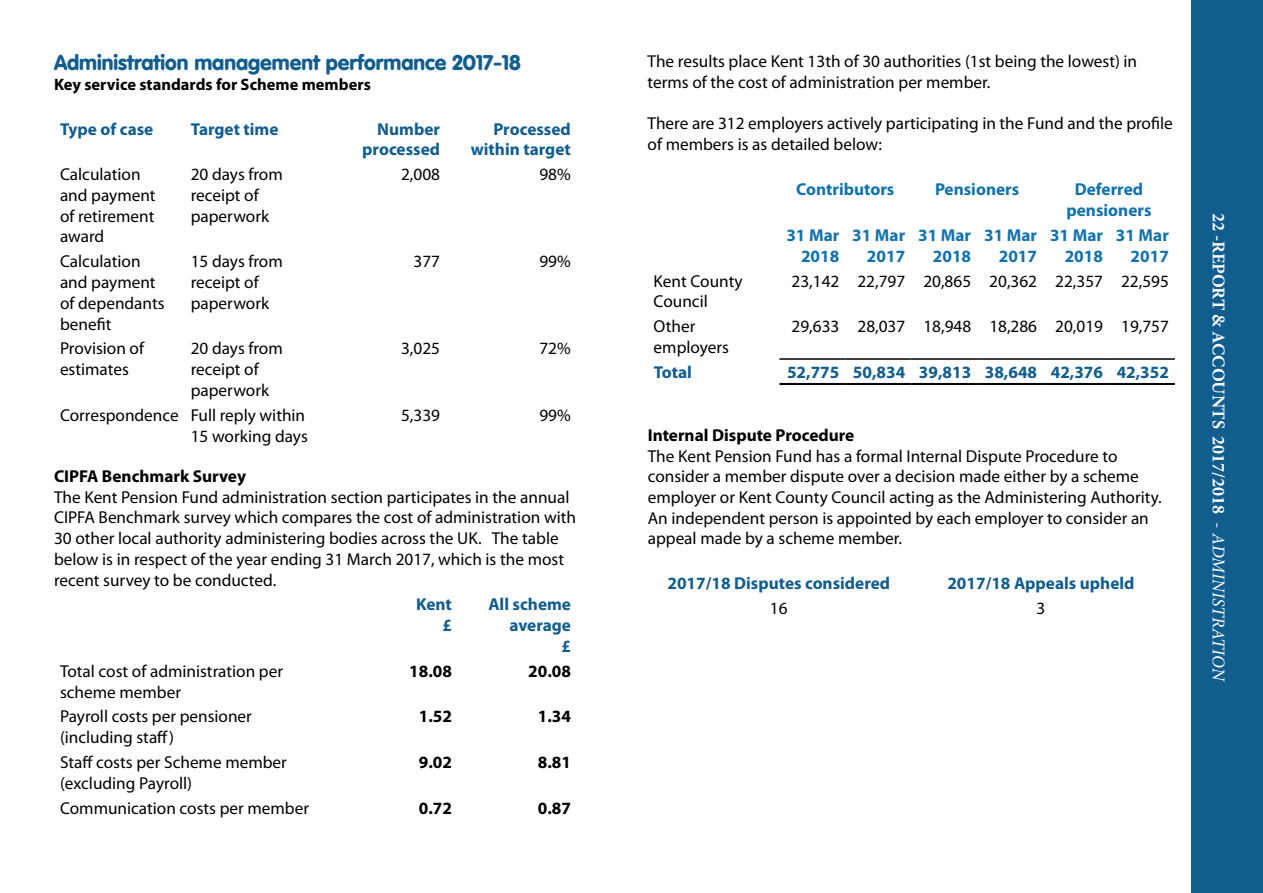
<style>
.page{position:relative;width:1263px;height:893px;background:#fff}
.page>*{position:absolute;margin:0;border:0;box-sizing:border-box;transform-origin:0 0}
.t1{font:900 21px "VAG Rounded Std";color:#115d8e}
.t2{font:700 18px "Minion Pro";color:#fff}
.t3{font:17.25px/20.7px "Myriad Pro";color:#000}
.t4{font:700 17.25px/20.7px "Myriad Pro";color:#115d8e;text-align:right}
.t5{font:700 17.25px/20.7px "Myriad Pro";color:#1272ac;text-align:right}
.t6{font:700 17.25px "Myriad Pro";color:#000}
.t7{font:700 16.5px "Myriad Pro";color:#000}
.s1{font-weight:400}
.s2{font-weight:400;font-style:italic}
</style>
<div class="page">
<div style="left:1191px;top:0;width:72px;height:893px;background:#115d8e"></div>
<hr style="left:779px;top:358px;width:66px;height:2px;background:#000">
<hr style="left:845px;top:358px;width:66px;height:2px;background:#000">
<hr style="left:911px;top:358px;width:66px;height:2px;background:#000">
<hr style="left:977px;top:358px;width:66px;height:2px;background:#000">
<hr style="left:1043px;top:358px;width:66px;height:2px;background:#000">
<hr style="left:1109px;top:358px;width:66px;height:2px;background:#000">
<hr style="left:779px;top:383px;width:66px;height:1px;background:#000">
<hr style="left:779px;top:384px;width:66px;height:1px;background:#000">
<hr style="left:845px;top:383px;width:66px;height:1px;background:#000">
<hr style="left:845px;top:384px;width:66px;height:1px;background:#000">
<hr style="left:911px;top:383px;width:66px;height:1px;background:#000">
<hr style="left:911px;top:384px;width:66px;height:1px;background:#000">
<hr style="left:977px;top:383px;width:66px;height:1px;background:#000">
<hr style="left:977px;top:384px;width:66px;height:1px;background:#000">
<hr style="left:1043px;top:383px;width:66px;height:1px;background:#000">
<hr style="left:1043px;top:384px;width:66px;height:1px;background:#000">
<hr style="left:1109px;top:383px;width:66px;height:1px;background:#000">
<hr style="left:1109px;top:384px;width:66px;height:1px;background:#000">
<p class="t1" style="left:54px;top:50px;width:468px">Administration management performance 2017-18</p>
<p class="t7" style="left:54px;top:74px;width:318px">Key service standards for Scheme members</p>
<p class="t4" style="left:60px;top:118px;width:95px">Type of case</p>
<p class="t4" style="left:191px;top:118px;width:89px">Target time</p>
<p class="t4" style="left:362px;top:118px;width:79px">Number processed</p>
<p class="t4" style="left:471px;top:118px;width:101px">Processed within target</p>
<p class="t3" style="left:60px;top:164px;width:97px">Calculation and payment of retirement award</p>
<p class="t3" style="left:191px;top:164px;width:94px">20 days from receipt of paperwork</p>
<p class="t3" style="left:401px;top:164px;width:40px">2,008</p>
<p class="t3" style="left:539px;top:164px;width:33px">98%</p>
<p class="t3" style="left:60px;top:251px;width:106px">Calculation and payment of dependants benefit</p>
<p class="t3" style="left:191px;top:251px;width:94px">15 days from receipt of paperwork</p>
<p class="t3" style="left:414px;top:251px;width:28px">377</p>
<p class="t3" style="left:539px;top:251px;width:33px">99%</p>
<p class="t3" style="left:60px;top:338px;width:86px">Provision of estimates</p>
<p class="t3" style="left:191px;top:338px;width:94px">20 days from receipt of paperwork</p>
<p class="t3" style="left:401px;top:338px;width:40px">3,025</p>
<p class="t3" style="left:539px;top:338px;width:33px">72%</p>
<p class="t3" style="left:60px;top:404px;width:249px;text-align:right">Correspondence Full reply within<br>15 working days</p>
<p class="t3" style="left:401px;top:404px;width:40px">5,339</p>
<p class="t3" style="left:539px;top:404px;width:33px">99%</p>
<p class="t6" style="left:54px;top:465px;width:193px">CIPFA Benchmark Survey</p>
<p class="t3" style="left:54px;top:486px;width:524px">The Kent Pension Fund administration section participates in the annual CIPFA Benchmark survey which compares the cost of administration with 30 other local authority administering bodies across the UK. The table below is in respect of the year ending 31 March 2017, which is the most recent survey to be conducted.</p>
<p class="t4" style="left:416px;top:594px;width:37px">Kent £</p>
<p class="t4" style="left:488px;top:594px;width:84px">All scheme average<br>£</p>
<p class="t3" style="left:60px;top:660px;width:224px">Total cost of administration per scheme member</p>
<p class="t6" style="left:409px;top:660px;width:44px">18.08</p>
<p class="t6" style="left:528px;top:660px;width:44px">20.08</p>
<p class="t3" style="left:60px;top:706px;width:193px">Payroll costs per pensioner (including staff)</p>
<p class="t6" style="left:419px;top:705px;width:35px">1.52</p>
<p class="t6" style="left:538px;top:705px;width:35px">1.34</p>
<p class="t3" style="left:60px;top:752px;width:228px">Staff costs per Scheme member (excluding Payroll)</p>
<p class="t6" style="left:419px;top:751px;width:35px">9.02</p>
<p class="t6" style="left:538px;top:751px;width:35px">8.81</p>
<p class="t3" style="left:60px;top:797px;width:250px">Communication costs per member</p>
<p class="t6" style="left:419px;top:797px;width:35px">0.72</p>
<p class="t6" style="left:538px;top:797px;width:35px">0.87</p>
<p class="t3" style="left:648px;top:51px;width:491px">The results place Kent 13th of 30 authorities (1st being the lowest) in terms of the cost of administration per member.</p>
<p class="t3" style="left:648px;top:113px;width:527px">There are 312 employers actively participating in the Fund and the profile of members is as detailed below:</p>
<p class="t5" style="left:796px;top:179px;width:100px">Contributors</p>
<p class="t5" style="left:935px;top:179px;width:86px">Pensioners</p>
<p class="t5" style="left:1066px;top:179px;width:87px;text-align:center">Deferred pensioners</p>
<p class="t5" style="left:786px;top:224px;width:54px">31 Mar<br>2018</p>
<p class="t5" style="left:852px;top:224px;width:54px">31 Mar<br>2017</p>
<p class="t5" style="left:918px;top:224px;width:54px">31 Mar<br>2018</p>
<p class="t5" style="left:984px;top:224px;width:54px">31 Mar<br>2017</p>
<p class="t5" style="left:1050px;top:224px;width:54px">31 Mar<br>2018</p>
<p class="t5" style="left:1116px;top:224px;width:54px">31 Mar<br>2017</p>
<p class="t3" style="left:654px;top:270px;width:91px">Kent County<br>Council</p>
<p class="t3" style="left:791px;top:270px;width:379px">23,142 22,797 20,865 20,362 22,357 22,595</p>
<p class="t3" style="left:654px;top:316px;width:77px">Other employers</p>
<p class="t3" style="left:791px;top:316px;width:379px">29,633 28,037 18,948 18,286 20,019 19,757</p>
<p class="t4" style="left:654px;top:361px;width:40px">Total</p>
<p class="t4" style="left:787px;top:361px;width:383px">52,775 50,834 39,813 38,648 42,376 42,352</p>
<p class="t6" style="left:648px;top:424px;width:208px">Internal Dispute Procedure</p>
<p class="t3" style="left:648px;top:445px;width:515px">The Kent Pension Fund has a formal Internal Dispute Procedure to consider a member dispute over a decision made either by a scheme employer or Kent County Council acting as the Administering Authority.<br>An independent person is appointed by each employer to consider an appeal made by a scheme member.</p>
<p class="t4" style="left:667px;top:572px;width:224px">2017/18 Disputes considered</p>
<p class="t4" style="left:947px;top:572px;width:189px">2017/18 Appeals upheld</p>
<p class="t3" style="left:770px;top:598px;width:19px">16</p>
<p class="t3" style="left:1036px;top:598px;width:10px">3</p>
<p class="t2" style="left:1231px;top:213px;width:470px;rotate:90deg">22 -REPORT &amp; ACCOUNTS 2017/2018 <span class="s1">-</span> <span class="s2">ADMINISTRATION</span></p>
</div>
